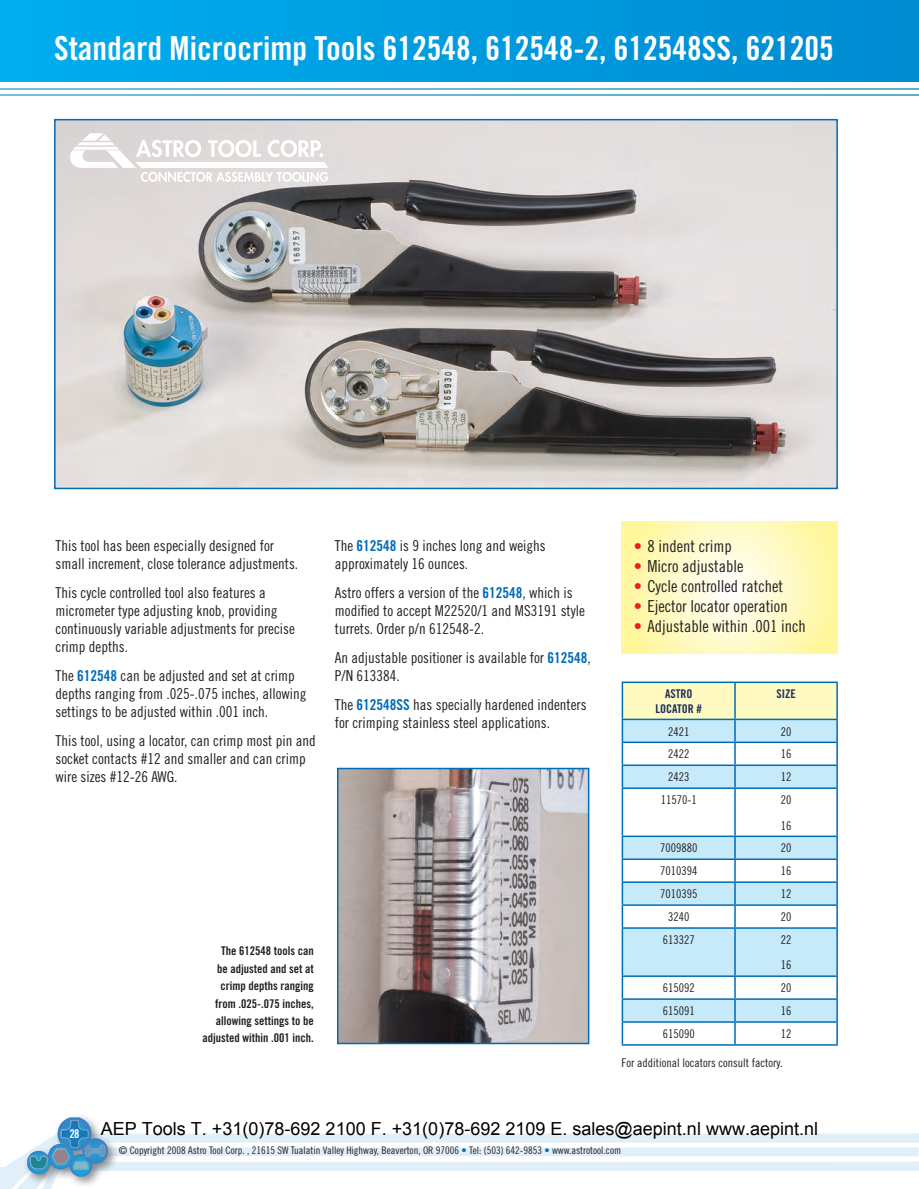
<style>
.page{position:relative;width:919px;height:1189px;background:#fff}
.page>*{position:absolute;margin:0;border:0;box-sizing:border-box;transform-origin:0 0}
.t1{font:33px "Trade Gothic Bold Cond Twenty";color:#fff}
.t2{font:18px "Arial";color:#000}
.t3{font:16.5px "Trade Gothic Cond Eighteen";color:#231f20}
.t4{font:15px/18px "Trade Gothic Cond Eighteen";color:#231f20}
.t5{font:12px/25.2px "Trade Gothic Cond Eighteen";color:#231f20}
.t6{font:12px/17.4px "Trade Gothic Bold Cond Twenty";color:#231f20;text-align:right}
.t7{font:12px/14.4px "Trade Gothic Bold Cond Twenty";color:#1d2c5c;text-align:center}
.t8{font:12px "Trade Gothic Bold Cond Twenty";color:#fff}
.t9{font:10.5px "Trade Gothic Cond Eighteen";color:#231f20}
.s1{font-family:"Trade Gothic Bold Cond Twenty";color:#006bb6}
.s2{color:#ee1d23}
.s3{color:#006bb6}
</style>
<div class="page">
<svg style="left:0;top:88px;width:918px;height:1px"></svg>
<svg style="left:0;top:95px;width:918px;height:1px"></svg>
<div style="left:0;top:0;width:918px;height:81px;background:linear-gradient(to right,#00aeee,#008ad1)"></div>
<hr style="left:918px;top:0;width:1px;height:81px;background:#008bd1">
<img style="left:57px;top:122px;width:777px;height:364px">
<div style="left:54px;top:119px;width:783px;height:370px;border:2px solid #006bb6"></div>
<img style="left:340px;top:770px;width:246px;height:270px">
<div style="left:337px;top:767px;width:252px;height:276px;border:2px solid #006bb6"></div>
<svg style="left:70px;top:133px;width:258px;height:49px"></svg>
<svg style="left:621px;top:521px;width:216px;height:132px;background:#fff9c0"></svg>
<svg style="left:623px;top:788px;width:213px;height:255px"></svg>
<hr style="left:621px;top:681px;width:113px;height:2px;background:#006bb6">
<hr style="left:621px;top:683px;width:2px;height:35px;background:#006bb6">
<hr style="left:734px;top:681px;width:103px;height:2px;background:#006bb6">
<hr style="left:621px;top:718px;width:113px;height:2px;background:#006bb6">
<hr style="left:621px;top:720px;width:2px;height:21px;background:#006bb6">
<hr style="left:621px;top:741px;width:113px;height:2px;background:#006bb6">
<hr style="left:621px;top:743px;width:2px;height:21px;background:#006bb6">
<hr style="left:621px;top:764px;width:113px;height:1px;background:#006bb6">
<hr style="left:621px;top:765px;width:2px;height:22px;background:#006bb6">
<svg style="left:622px;top:683px;width:215px;height:104px"></svg>
<hr style="left:621px;top:787px;width:113px;height:1px;background:#006bb6">
<hr style="left:621px;top:788px;width:2px;height:47px;background:#006bb6">
<hr style="left:734px;top:787px;width:103px;height:1px;background:#006bb6">
<hr style="left:734px;top:788px;width:1px;height:47px;background:#006bb6">
<hr style="left:836px;top:788px;width:1px;height:47px;background:#006bb6">
<hr style="left:621px;top:835px;width:113px;height:1px;background:#006bb6">
<hr style="left:621px;top:836px;width:2px;height:22px;background:#006bb6">
<hr style="left:734px;top:835px;width:103px;height:1px;background:#006bb6">
<hr style="left:621px;top:858px;width:113px;height:1px;background:#006bb6">
<hr style="left:621px;top:859px;width:2px;height:22px;background:#006bb6">
<hr style="left:734px;top:858px;width:103px;height:1px;background:#006bb6">
<hr style="left:621px;top:881px;width:113px;height:1px;background:#006bb6">
<hr style="left:621px;top:882px;width:2px;height:22px;background:#006bb6">
<hr style="left:734px;top:881px;width:103px;height:1px;background:#006bb6">
<hr style="left:621px;top:904px;width:113px;height:1px;background:#006bb6">
<hr style="left:621px;top:905px;width:2px;height:22px;background:#006bb6">
<hr style="left:734px;top:904px;width:103px;height:1px;background:#006bb6">
<svg style="left:734px;top:836px;width:1px;height:91px"></svg>
<svg style="left:836px;top:836px;width:1px;height:91px"></svg>
<hr style="left:621px;top:927px;width:113px;height:1px;background:#006bb6">
<hr style="left:621px;top:928px;width:2px;height:47px;background:#006bb6">
<hr style="left:734px;top:927px;width:103px;height:1px;background:#006bb6">
<hr style="left:734px;top:928px;width:1px;height:47px;background:#006bb6">
<hr style="left:836px;top:928px;width:1px;height:47px;background:#006bb6">
<hr style="left:621px;top:975px;width:113px;height:1px;background:#006bb6">
<hr style="left:621px;top:976px;width:2px;height:22px;background:#006bb6">
<hr style="left:734px;top:975px;width:103px;height:1px;background:#006bb6">
<hr style="left:621px;top:998px;width:113px;height:1px;background:#006bb6">
<hr style="left:621px;top:999px;width:2px;height:21px;background:#006bb6">
<hr style="left:734px;top:998px;width:103px;height:1px;background:#006bb6">
<hr style="left:621px;top:1020px;width:113px;height:2px;background:#006bb6">
<hr style="left:621px;top:1022px;width:2px;height:21px;background:#006bb6">
<hr style="left:734px;top:1020px;width:103px;height:2px;background:#006bb6">
<svg style="left:734px;top:976px;width:1px;height:67px"></svg>
<svg style="left:836px;top:976px;width:1px;height:67px"></svg>
<hr style="left:621px;top:1043px;width:113px;height:2px;background:#006bb6">
<hr style="left:734px;top:1043px;width:103px;height:2px;background:#006bb6">
<svg style="left:0;top:1117px;width:919px;height:72px"></svg>
<h1 class="t1" style="left:54px;top:28px;width:781px">Standard Microcrimp Tools 612548, 612548-2, 612548SS, 621205</h1>
<p class="t4" style="left:56px;top:536px;width:244px">This tool has been especially designed for small increment, close tolerance adjustments.</p>
<p class="t4" style="left:56px;top:583px;width:241px">This cycle controlled tool also features a micrometer type adjusting knob, providing continuously variable adjustments for precise crimp depths.</p>
<p class="t4" style="left:56px;top:666px;width:252px">The <span class="s1">612548</span> can be adjusted and set at crimp depths ranging from .025-.075 inches, allowing settings to be adjusted within .001 inch.</p>
<p class="t4" style="left:56px;top:730px;width:261px">This tool, using a locator, can crimp most pin and socket contacts #12 and smaller and can crimp wire sizes #12-26 AWG.</p>
<p class="t4" style="left:335px;top:536px;width:212px">The <span class="s1">612548</span> is 9 inches long and weighs approximately 16 ounces.</p>
<p class="t4" style="left:335px;top:583px;width:251px">Astro offers a version of the <span class="s1">612548</span>, which is modified to accept M22520/1 and MS3191 style turrets. Order p/n 612548-2.</p>
<p class="t4" style="left:335px;top:648px;width:257px">An adjustable positioner is available for <span class="s1">612548</span>,<br>P/N 613384.</p>
<p class="t4" style="left:335px;top:694px;width:253px">The <span class="s1">612548SS</span> has specially hardened indenters for crimping stainless steel applications.</p>
<p class="t6" style="left:202px;top:942px;width:113px">The 612548 tools can<br>be adjusted and set at crimp depths ranging from .025-.075 inches, allowing settings to be adjusted within .001 inch.</p>
<p class="t3" style="left:633px;top:536px;width:99px"><span class="s2">•</span> 8 indent crimp</p>
<p class="t3" style="left:633px;top:556px;width:111px"><span class="s2">•</span> Micro adjustable</p>
<p class="t3" style="left:633px;top:576px;width:151px"><span class="s2">•</span> Cycle controlled ratchet</p>
<p class="t3" style="left:633px;top:596px;width:155px"><span class="s2">•</span> Ejector locator operation</p>
<p class="t3" style="left:633px;top:616px;width:173px"><span class="s2">•</span> Adjustable within .001 inch</p>
<p class="t7" style="left:655px;top:686px;width:48px">ASTRO<br>LOCATOR #</p>
<p class="t7" style="left:776px;top:686px;width:20px">SIZE</p>
<p class="t5" style="left:667px;top:718px;width:23px">2421</p>
<p class="t5" style="left:780px;top:718px;width:12px">20</p>
<p class="t5" style="left:667px;top:741px;width:23px">2422</p>
<p class="t5" style="left:780px;top:741px;width:12px">16</p>
<p class="t5" style="left:667px;top:764px;width:23px">2423</p>
<p class="t5" style="left:780px;top:764px;width:12px">12</p>
<p class="t5" style="left:660px;top:787px;width:37px">11570-1</p>
<p class="t5" style="left:780px;top:787px;width:12px">20<br>16</p>
<p class="t5" style="left:659px;top:835px;width:39px">7009880</p>
<p class="t5" style="left:780px;top:835px;width:12px">20</p>
<p class="t5" style="left:659px;top:858px;width:39px">7010394</p>
<p class="t5" style="left:780px;top:858px;width:12px">16</p>
<p class="t5" style="left:659px;top:881px;width:39px">7010395</p>
<p class="t5" style="left:780px;top:881px;width:12px">12</p>
<p class="t5" style="left:667px;top:904px;width:23px">3240</p>
<p class="t5" style="left:780px;top:904px;width:12px">20</p>
<p class="t5" style="left:662px;top:926px;width:33px">613327</p>
<p class="t5" style="left:780px;top:926px;width:12px">22<br>16</p>
<p class="t5" style="left:662px;top:975px;width:33px">615092</p>
<p class="t5" style="left:780px;top:975px;width:12px">20</p>
<p class="t5" style="left:662px;top:997px;width:33px">615091</p>
<p class="t5" style="left:780px;top:997px;width:12px">16</p>
<p class="t5" style="left:662px;top:1020px;width:33px">615090</p>
<p class="t5" style="left:780px;top:1020px;width:12px">12</p>
<p class="t5" style="left:621px;top:1049px;width:162px">For additional locators consult factory.</p>
<p class="t8" style="left:69px;top:1126px;width:12px">28</p>
<p class="t2" style="left:101px;top:1116px;width:718px">AEP Tools T. +31(0)78-692 2100 F. +31(0)78-692 2109 E. sales@aepint.nl www.aepint.nl</p>
<p class="t9" style="left:119px;top:1143px;width:503px">© Copyright 2008 Astro Tool Corp. , 21615 SW Tualatin Valley Highway, Beaverton, OR 97006 <span class="s3">•</span> Tel: (503) 642-9853 <span class="s3">•</span> www.astrotool.com</p>
</div>
